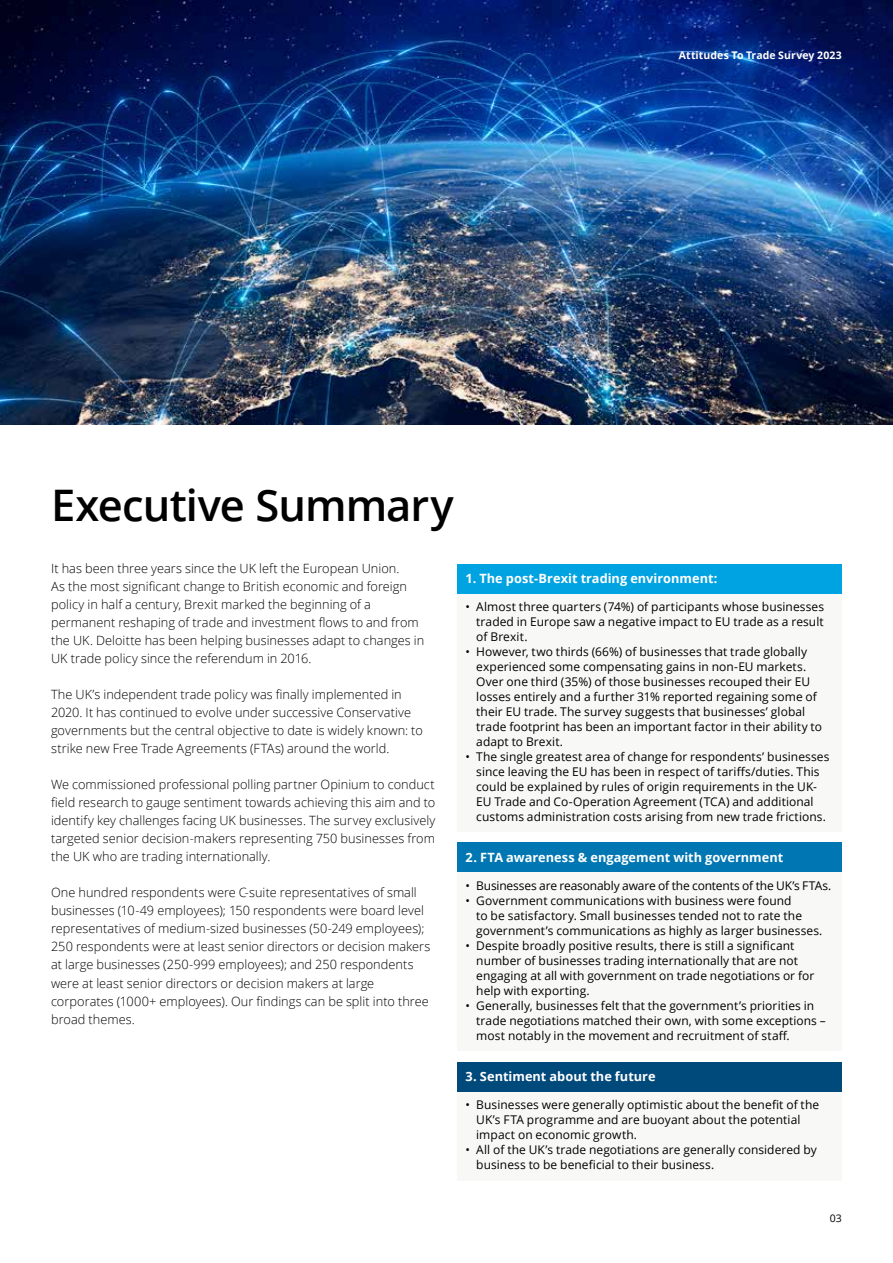
<style>
.page{position:relative;width:893px;height:1263px;background:#fff}
.page>*{position:absolute;margin:0;border:0;box-sizing:border-box;transform-origin:0 0}
.t1{font:600 43.5px "Open Sans";letter-spacing:-.02em;color:#000}
.t2{font:300 12.75px/18px "Open Sans";letter-spacing:.005em;color:#000}
.t3{font:700 12.75px "Open Sans";letter-spacing:.005em;color:#fff}
.t4{font:12px/15px "Open Sans";letter-spacing:.005em;color:#000}
.t5{font:12px "Open Sans";letter-spacing:-.015em;color:#000}
.t6{font:700 10.5px "Open Sans";letter-spacing:.01em;color:#fff}
.t7{font:10.5px "Open Sans";color:#000}
</style>
<div class="page">
<div style="left:457px;top:593px;width:385px;height:239px;background:#f8f8f7"></div>
<div style="left:457px;top:872px;width:385px;height:179px;background:#f8f8f7"></div>
<div style="left:457px;top:1091px;width:385px;height:89px;background:#f8f8f7"></div>
<img style="left:0;top:0;width:893px;height:424px">
<div style="left:457px;top:564px;width:385px;height:29px;background:#00a3e2"></div>
<div style="left:457px;top:842px;width:385px;height:30px;background:#0077b3"></div>
<div style="left:457px;top:1062px;width:385px;height:29px;background:#00497b"></div>
<p class="t6" style="left:679px;top:48px;width:165px">Attitudes To Trade Survey 2023</p>
<h1 class="t1" style="left:51px;top:476px;width:404px">Executive Summary</h1>
<p class="t2" style="left:51px;top:559px;width:375px">It has been three years since the UK left the European Union.<br>As the most significant change to British economic and foreign policy in half a century, Brexit marked the beginning of a permanent reshaping of trade and investment flows to and from the UK. Deloitte has been helping businesses adapt to changes in UK trade policy since the referendum in 2016.</p>
<p class="t2" style="left:51px;top:685px;width:373px">The UK’s independent trade policy was finally implemented in 2020. It has continued to evolve under successive Conservative governments but the central objective to date is widely known: to strike new Free Trade Agreements (FTAs) around the world.</p>
<p class="t2" style="left:51px;top:775px;width:386px;text-align:justify">We commissioned professional polling partner Opinium to conduct field research to gauge sentiment towards achieving this aim and to identify key challenges facing UK businesses. The survey exclusively targeted senior decision-makers representing 750 businesses from the UK who are trading internationally.</p>
<p class="t2" style="left:51px;top:883px;width:381px">One hundred respondents were C-suite representatives of small businesses (10-49 employees); 150 respondents were board level representatives of medium-sized businesses (50-249 employees); 250 respondents were at least senior directors or decision makers at large businesses (250-999 employees); and 250 respondents were at least senior directors or decision makers at large corporates (1000+ employees). Our findings can be split into three broad themes.</p>
<p class="t3" style="left:466px;top:570px;width:253px">1. The post-Brexit trading environment:</p>
<p class="t4" style="left:476px;top:599px;width:349px;text-align:justify;text-indent:-11px">• Almost three quarters (74%) of participants whose businesses traded in Europe saw a negative impact to EU trade as a result of Brexit.</p>
<p class="t4" style="left:476px;top:644px;width:347px;text-indent:-11px">• However, two thirds (66%) of businesses that trade globally experienced some compensating gains in non-EU markets.<br>Over one third (35%) of those businesses recouped their EU losses entirely and a further 31% reported regaining some of their EU trade. The survey suggests that businesses’ global trade footprint has been an important factor in their ability to adapt to Brexit.</p>
<p class="t4" style="left:466px;top:749px;width:365px;text-align:center">• The single greatest area of change for respondents’ businesses since leaving the EU has been in respect of tariffs/duties. This could be explained by rules of origin requirements in the UK-<br>EU Trade and Co-Operation Agreement (TCA) and additional customs administration costs arising from new trade frictions.</p>
<p class="t3" style="left:466px;top:848px;width:319px">2. FTA awareness &amp; engagement with government</p>
<p class="t5" style="left:466px;top:877px;width:367px">• Businesses are reasonably aware of the contents of the UK’s FTAs.</p>
<p class="t4" style="left:476px;top:893px;width:348px;text-indent:-11px">• Government communications with business were found<br>to be satisfactory. Small businesses tended not to rate the government’s communications as highly as larger businesses.</p>
<p class="t4" style="left:476px;top:938px;width:340px;text-indent:-11px">• Despite broadly positive results, there is still a significant number of businesses trading internationally that are not engaging at all with government on trade negotiations or for help with exporting.</p>
<p class="t4" style="left:476px;top:998px;width:351px;text-indent:-11px">• Generally, businesses felt that the government’s priorities in trade negotiations matched their own, with some exceptions – most notably in the movement and recruitment of staff.</p>
<p class="t3" style="left:466px;top:1068px;width:191px">3. Sentiment about the future</p>
<p class="t4" style="left:476px;top:1097px;width:344px;text-indent:-11px">• Businesses were generally optimistic about the benefit of the<br>UK’s FTA programme and are buoyant about the potential impact on economic growth.</p>
<p class="t4" style="left:476px;top:1142px;width:342px;text-indent:-11px">• All of the UK’s trade negotiations are generally considered by business to be beneficial to their business.</p>
<p class="t7" style="left:830px;top:1211px;width:14px">03</p>
</div>
